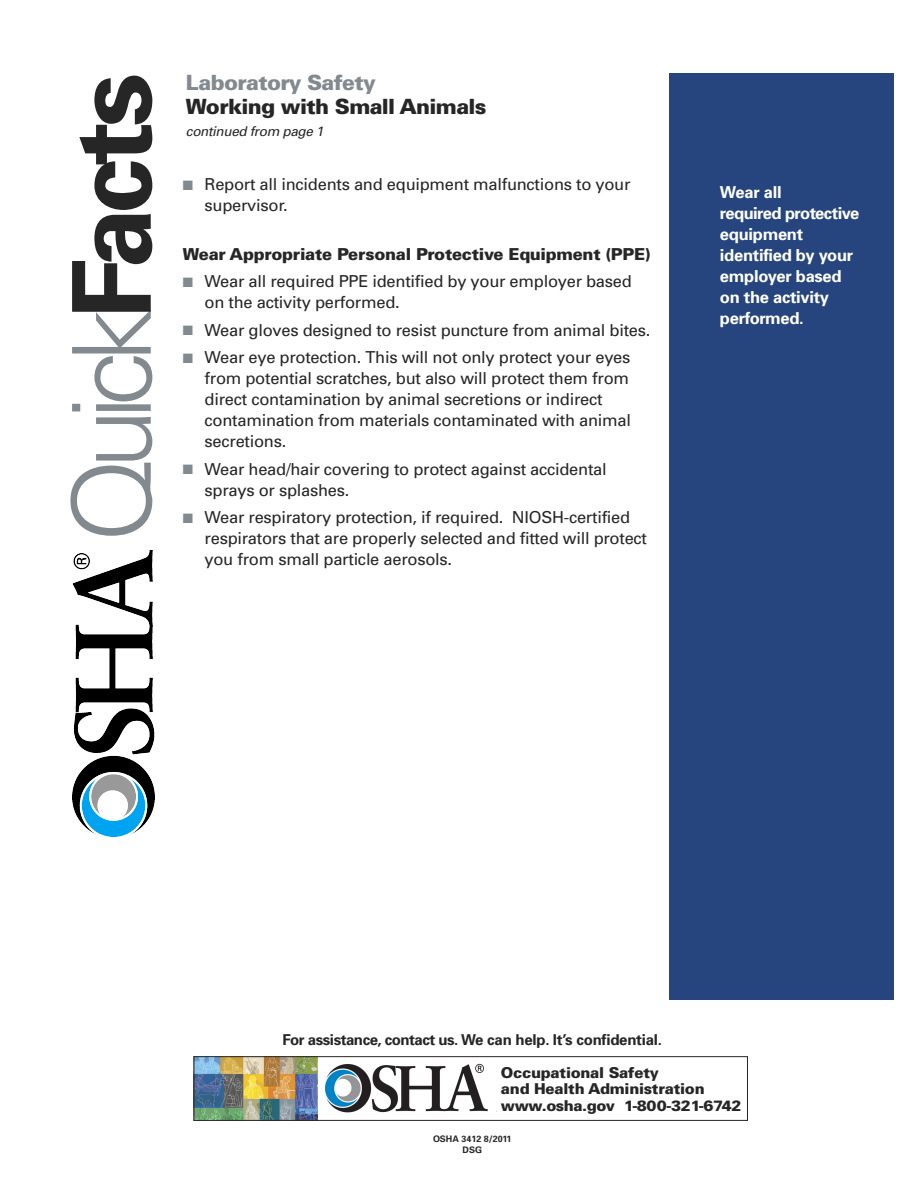
<style>
.page{position:relative;width:918px;height:1188px;background:#fff}
.page>*{position:absolute;margin:0;border:0;box-sizing:border-box;transform-origin:0 0}
.t1{font:300 108.9px "Univers";letter-spacing:-.1em;color:#82898f}
.t2{font:900 21px "Univers";letter-spacing:-.03em;color:#272627}
.t3{font:900 21px "Univers";letter-spacing:-.03em;color:#82898f}
.t4{font:16.5px/21px "Univers";letter-spacing:-.015em;color:#272627}
.t5{font:700 16.5px/21px "Univers";letter-spacing:-.015em;color:#fff}
.t6{font:900 16.5px "Univers";letter-spacing:-.015em;color:#272627}
.t7{font:900 15px/16.5px "Univers";letter-spacing:-.015em;color:#272627}
.t8{font:700 15px "Univers";letter-spacing:-.03em;color:#272627}
.t9{font:italic 13.5px "Univers";letter-spacing:-.025em;color:#272627}
.t10{font:700 9px/10.8px "Univers";color:#272627;text-align:center}
.s1{font-weight:700;color:#272627}
.s2{color:#82898f}
</style>
<div class="page">
<img style="left:72px;top:550px;width:82px;height:286px">
<img style="left:325px;top:1064px;width:163px;height:48px">
<img style="left:196px;top:1058px;width:122px;height:61px">
<div style="left:194px;top:1056px;width:554px;height:65px;border:1px solid #272627"></div>
<div style="left:669px;top:73px;width:225px;height:927px;background:#26457f"></div>
<h1 class="t1" style="left:47px;top:543px;width:471px;rotate:-90deg">Quick<span class="s1">Facts</span></h1>
<p class="t3" style="left:186px;top:70px;width:191px">Laboratory Safety</p>
<p class="t2" style="left:186px;top:94px;width:302px">Working with Small Animals</p>
<p class="t9" style="left:186px;top:123px;width:139px">continued from page 1</p>
<p class="t4" style="left:205px;top:174px;width:427px;text-indent:-22px"><span class="s2">■</span> Report all incidents and equipment malfunctions to your supervisor.</p>
<p class="t6" style="left:183px;top:244px;width:469px">Wear Appropriate Personal Protective Equipment (PPE)</p>
<p class="t4" style="left:205px;top:271px;width:429px;text-indent:-22px"><span class="s2">■</span> Wear all required PPE identified by your employer based on the activity performed.</p>
<p class="t4" style="left:183px;top:319px;width:469px"><span class="s2">■</span> Wear gloves designed to resist puncture from animal bites.</p>
<p class="t4" style="left:205px;top:347px;width:428px;text-indent:-22px"><span class="s2">■</span> Wear eye protection. This will not only protect your eyes from potential scratches, but also will protect them from direct contamination by animal secretions or indirect contamination from materials contaminated with animal secretions.</p>
<p class="t4" style="left:205px;top:458px;width:404px;text-indent:-22px"><span class="s2">■</span> Wear head/hair covering to protect against accidental sprays or splashes.</p>
<p class="t4" style="left:205px;top:507px;width:444px;text-indent:-22px"><span class="s2">■</span> Wear respiratory protection, if required. NIOSH-certified respirators that are properly selected and fitted will protect you from small particle aerosols.</p>
<p class="t5" style="left:720px;top:181px;width:141px">Wear all<br>required protective equipment identified by your employer based on the activity performed.</p>
<p class="t8" style="left:283px;top:1030px;width:381px">For assistance, contact us. We can help. It’s confidential.</p>
<p class="t7" style="left:501px;top:1064px;width:242px">Occupational Safety<br>and Health Administration www.osha.gov 1-800-321-6742</p>
<p class="t10" style="left:433px;top:1133px;width:80px">OSHA 3412 8/2011<br>DSG</p>
</div>
